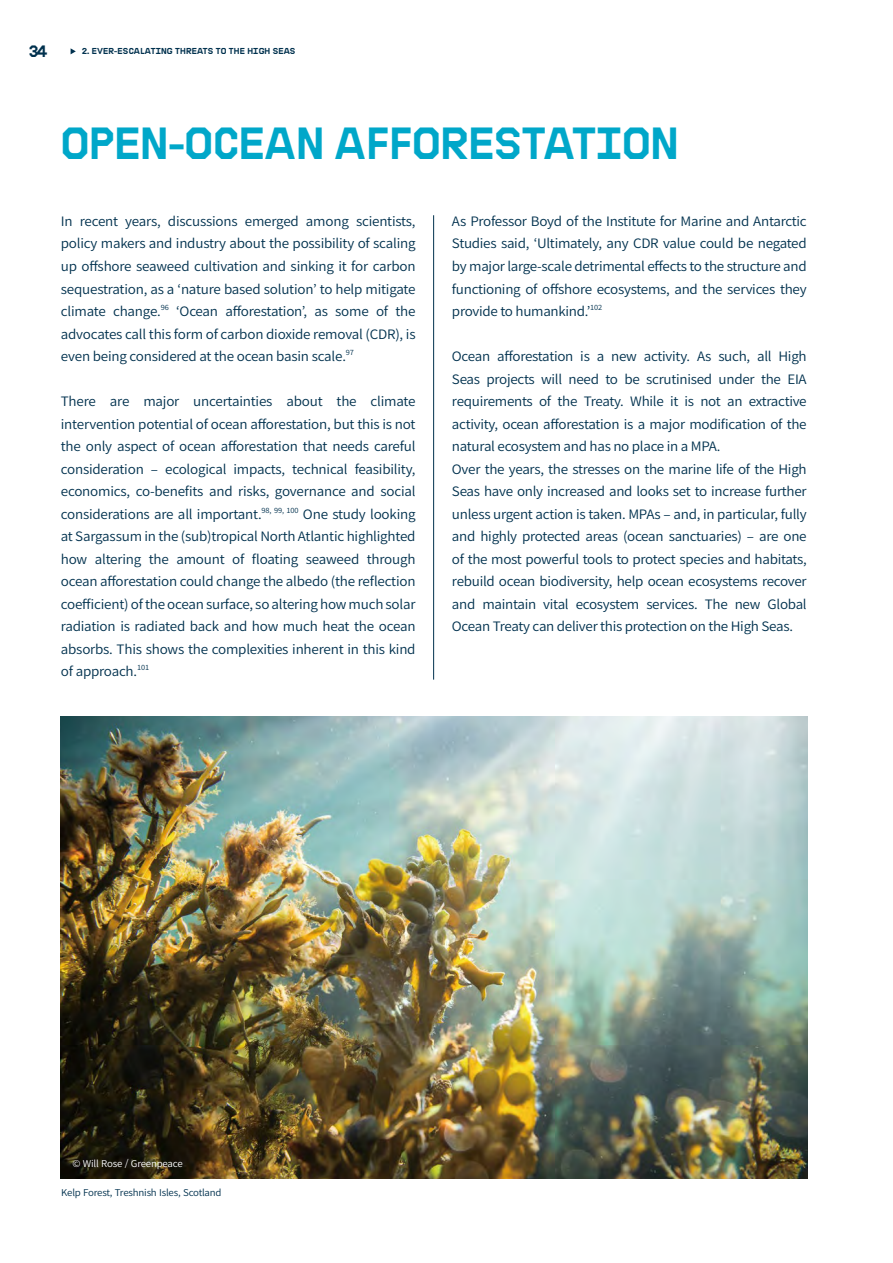
<style>
.page{position:relative;width:893px;height:1263px;background:#fff}
.page>*{position:absolute;margin:0;border:0;box-sizing:border-box;transform-origin:0 0}
.t1{font:45px "Sanctuary";color:#00a7c9}
.t2{font:16.5px "Sanctuary";color:#00314e}
.t3{font:600 12.9px/22.5px "Noto Sans CJ Kkr";letter-spacing:-.02em;color:#00314e;text-align:justify;scale:1.04 1}
.t4{font:600 9.3px "Noto Sans CJ Kkr";letter-spacing:-.02em;color:#00314e;scale:1.04 1}
.t5{font:600 9.3px "Noto Sans CJ Kkr";letter-spacing:-.02em;color:#fff;scale:1.04 1}
.t6{font:8.7px "Sanctuary";letter-spacing:.02em;color:#00314e;scale:1.04 1}
.t7{font:600 7.2px "Noto Sans CJ Kkr";letter-spacing:-.015em;color:#00314e;scale:1.04 1}
</style>
<div class="page">
<svg style="left:71px;top:48px;width:5px;height:6px"></svg>
<hr style="left:433px;top:215px;width:1px;height:465px;background:#00314e">
<img style="left:61px;top:716px;width:746px;height:463px">
<p class="t2" style="left:29px;top:41px;width:20px">34</p>
<p class="t6" style="left:82px;top:46px;width:207px">2. EVER-ESCALATING THREATS TO THE HIGH SEAS</p>
<h1 class="t1" style="left:61px;top:115px;width:619px">OPEN-OCEAN AFFORESTATION</h1>
<p class="t3" style="left:61px;top:210px;width:343px">In recent years, discussions emerged among scientists, policy makers and industry about the possibility of scaling up offshore seaweed cultivation and sinking it for carbon sequestration, as a ‘nature based solution’ to help mitigate climate change.</p>
<p class="t7" style="left:161px;top:303px;width:9px">96</p>
<p class="t3" style="left:61px;top:300px;width:343px;text-indent:115px">‘Ocean afforestation’, as some of the advocates call this form of carbon dioxide removal (CDR), is even being considered at the ocean basin scale.</p>
<p class="t7" style="left:346px;top:348px;width:9px">97</p>
<p class="t3" style="left:61px;top:390px;width:343px">There are major uncertainties about the climate intervention potential of ocean afforestation, but this is not the only aspect of ocean afforestation that needs careful consideration – ecological impacts, technical feasibility, economics, co-benefits and risks, governance and social considerations are all important.</p>
<p class="t7" style="left:262px;top:506px;width:37px">98, 99, 100</p>
<p class="t3" style="left:61px;top:503px;width:343px;text-indent:242px">One study looking at Sargassum in the (sub)tropical North Atlantic highlighted how altering the amount of floating seaweed through ocean afforestation could change the albedo (the reflection coefficient) of the ocean surface, so altering how much solar radiation is radiated back and how much heat the ocean absorbs. This shows the complexities inherent in this kind of approach.</p>
<p class="t7" style="left:137px;top:663px;width:13px">101</p>
<p class="t3" style="left:452px;top:210px;width:343px">As Professor Boyd of the Institute for Marine and Antarctic Studies said, ‘Ultimately, any CDR value could be negated by major large-scale detrimental effects to the structure and functioning of offshore ecosystems, and the services they provide to humankind.’</p>
<p class="t7" style="left:590px;top:303px;width:13px">102</p>
<p class="t3" style="left:452px;top:345px;width:343px;text-align:left">Ocean afforestation is a new activity. As such, all High Seas projects will need to be scrutinised under the EIA requirements of the Treaty. While it is not an extractive activity, ocean afforestation is a major modification of the natural ecosystem and has no place in a MPA.<br>Over the years, the stresses on the marine life of the High Seas have only increased and looks set to increase further unless urgent action is taken. MPAs – and, in particular, fully and highly protected areas (ocean sanctuaries) – are one of the most powerful tools to protect species and habitats, rebuild ocean biodiversity, help ocean ecosystems recover and maintain vital ecosystem services. The new Global Ocean Treaty can deliver this protection on the High Seas.</p>
<p class="t5" style="left:72px;top:1158px;width:107px">© Will Rose / Greenpeace</p>
<p class="t4" style="left:61px;top:1187px;width:156px">Kelp Forest, Treshnish Isles, Scotland</p>
</div>
